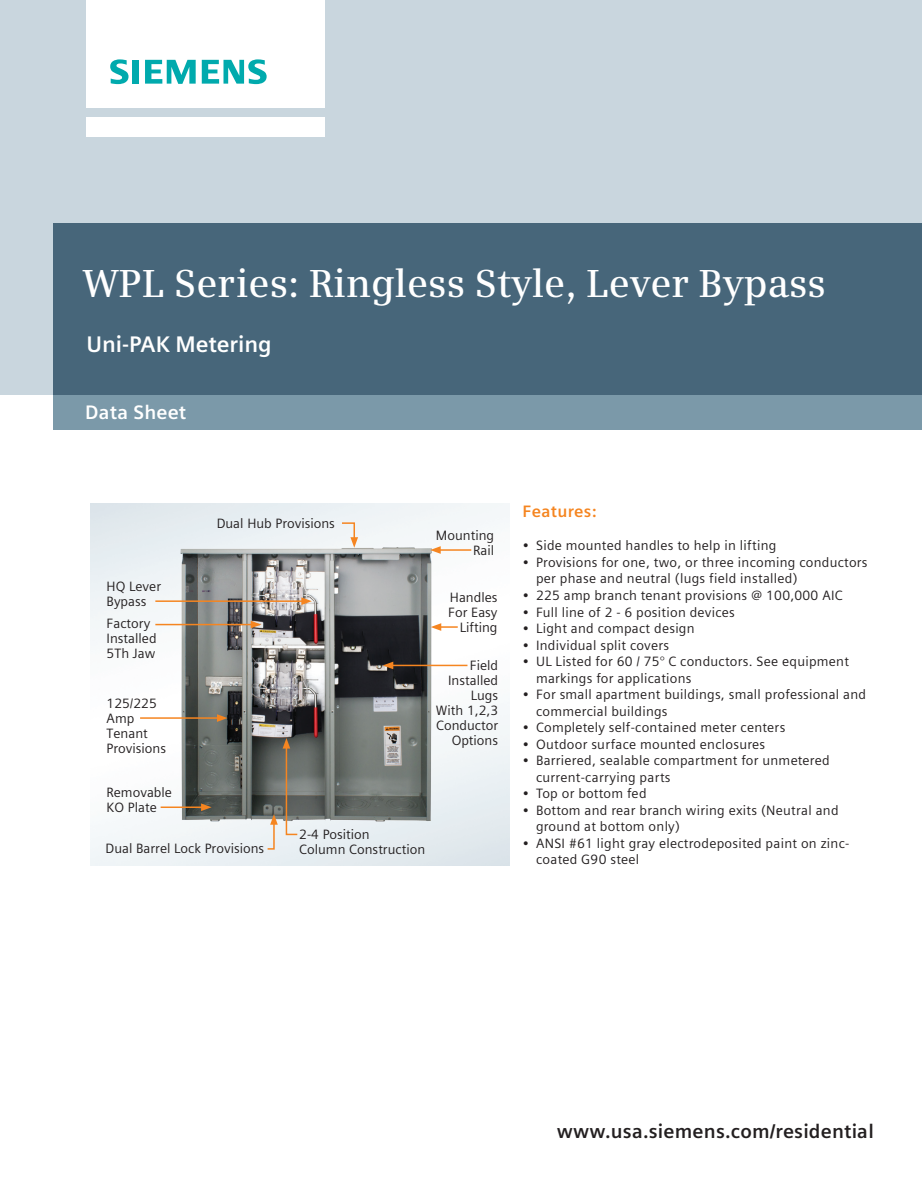
<style>
.page{position:relative;width:922px;height:1192px;background:#fff}
.page>*{position:absolute;margin:0;border:0;box-sizing:border-box;transform-origin:0 0}
._01__Headline__44pt{font:600 39px "Siemens Serif OT";color:#fff}
.t1{font:700 22.5px "Siemens Sans OT";color:#fff}
._03__URL_sector_clai{font:700 19.5px "Siemens Sans OT";letter-spacing:.01em;color:#231f20}
._02__URL_keyword__13{font:700 19.5px "Siemens Sans OT";letter-spacing:.01em;color:#fff}
._04__Marginal_notes{font:700 16.5px "Siemens Sans OT";letter-spacing:.02em;color:#f58520}
._04__Marginal_notes-2{font:13.5px "Siemens Sans OT";letter-spacing:.02em;color:#231f20}
.SF_Body_Bullet_Point{font:13.5px/15px "Siemens Sans OT";color:#231f20}
</style>
<div class="page">
<div style="left:53px;top:395px;width:869px;height:34px;background:#7b99a9"></div>
<div style="left:0;top:0;width:922px;height:395px;background:#c9d6de"></div>
<div style="left:87px;top:117px;width:238px;height:19px;background:#fff"></div>
<div style="left:87px;top:0;width:238px;height:107px;background:#fff"></div>
<svg style="left:110px;top:59px;width:18px;height:25px"></svg>
<div style="left:132px;top:60px;width:7px;height:24px;background:#00aaad"></div>
<svg style="left:145px;top:60px;width:51px;height:24px"></svg>
<svg style="left:202px;top:59px;width:65px;height:25px"></svg>
<div style="left:53px;top:224px;width:869px;height:171px;background:#47667a"></div>
<img style="left:165px;top:521px;width:279px;height:320px">
<hr style="left:438px;top:549px;width:33px;height:2px;background:#f58520">
<svg style="left:430px;top:546px;width:11px;height:8px"></svg>
<hr style="left:155px;top:600px;width:149px;height:2px;background:#f58520">
<svg style="left:301px;top:597px;width:11px;height:8px"></svg>
<hr style="left:140px;top:717px;width:79px;height:2px;background:#f58520">
<svg style="left:217px;top:714px;width:10px;height:8px"></svg>
<hr style="left:161px;top:806px;width:42px;height:2px;background:#f58520">
<svg style="left:201px;top:803px;width:11px;height:8px"></svg>
<svg style="left:431px;top:623px;width:27px;height:8px"></svg>
<svg style="left:340px;top:521px;width:18px;height:27px"></svg>
<svg style="left:266px;top:738px;width:33px;height:112px"></svg>
<hr style="left:391px;top:664px;width:76px;height:2px;background:#f58520">
<svg style="left:383px;top:661px;width:10px;height:8px"></svg>
<hr style="left:155px;top:624px;width:98px;height:1px;background:#f58520">
<svg style="left:251px;top:621px;width:10px;height:7px"></svg>
<p class="_01__Headline__44pt" style="left:83px;top:261px;width:744px">WPL Series: Ringless Style, Lever Bypass</p>
<p class="t1" style="left:87px;top:331px;width:186px">Uni-PAK Metering</p>
<p class="_02__URL_keyword__13" style="left:85px;top:401px;width:102px">Data Sheet</p>
<p class="SF_Body_Bullet_Point" style="left:107px;top:579px;width:56px">HQ Lever<br>Bypass</p>
<p class="SF_Body_Bullet_Point" style="left:107px;top:615px;width:52px">Factory<br>Installed<br>5Th Jaw</p>
<p class="SF_Body_Bullet_Point" style="left:217px;top:515px;width:120px">Dual Hub Provisions</p>
<p class="SF_Body_Bullet_Point" style="left:107px;top:695px;width:61px">125/225<br>Amp<br>Tenant<br>Provisions</p>
<p class="SF_Body_Bullet_Point" style="left:107px;top:784px;width:67px">Removable</p>
<p class="SF_Body_Bullet_Point" style="left:107px;top:799px;width:52px">KO Plate</p>
<p class="SF_Body_Bullet_Point" style="left:105px;top:840px;width:160px">Dual Barrel Lock Provisions</p>
<p class="SF_Body_Bullet_Point" style="left:299px;top:827px;width:72px">2-4 Position</p>
<p class="SF_Body_Bullet_Point" style="left:299px;top:842px;width:127px">Column Construction</p>
<p class="SF_Body_Bullet_Point" style="left:436px;top:528px;width:60px">Mounting</p>
<p class="SF_Body_Bullet_Point" style="left:473px;top:543px;width:22px">Rail</p>
<p class="SF_Body_Bullet_Point" style="left:450px;top:589px;width:49px">Handles</p>
<p class="SF_Body_Bullet_Point" style="left:448px;top:604px;width:51px;text-align:right">For Easy<br>Lifting</p>
<p class="SF_Body_Bullet_Point" style="left:470px;top:658px;width:30px">Field</p>
<p class="SF_Body_Bullet_Point" style="left:448px;top:673px;width:52px">Installed</p>
<p class="SF_Body_Bullet_Point" style="left:470px;top:688px;width:29px">Lugs</p>
<p class="SF_Body_Bullet_Point" style="left:436px;top:703px;width:64px">With 1,2,3</p>
<p class="SF_Body_Bullet_Point" style="left:436px;top:718px;width:63px;text-align:right">Conductor<br>Options</p>
<p class="_04__Marginal_notes" style="left:522px;top:502px;width:75px">Features:</p>
<p class="_04__Marginal_notes-2" style="left:522px;top:538px;width:255px">• Side mounted handles to help in lifting</p>
<p class="_04__Marginal_notes-2" style="left:522px;top:555px;width:346px">• Provisions for one, two, or three incoming conductors</p>
<p class="_04__Marginal_notes-2" style="left:536px;top:571px;width:263px">per phase and neutral (lugs field installed)</p>
<p class="_04__Marginal_notes-2" style="left:522px;top:588px;width:322px">• 225 amp branch tenant provisions @ 100,000 AIC</p>
<p class="_04__Marginal_notes-2" style="left:522px;top:604px;width:214px">• Full line of 2 - 6 position devices</p>
<p class="_04__Marginal_notes-2" style="left:522px;top:621px;width:174px">• Light and compact design</p>
<p class="_04__Marginal_notes-2" style="left:522px;top:637px;width:148px">• Individual split covers</p>
<p class="_04__Marginal_notes-2" style="left:522px;top:654px;width:328px">• UL Listed for 60 / 75° C conductors. See equipment</p>
<p class="_04__Marginal_notes-2" style="left:536px;top:670px;width:157px">markings for applications</p>
<p class="_04__Marginal_notes-2" style="left:522px;top:687px;width:345px">• For small apartment buildings, small professional and</p>
<p class="_04__Marginal_notes-2" style="left:536px;top:703px;width:133px">commercial buildings</p>
<p class="_04__Marginal_notes-2" style="left:522px;top:720px;width:264px">• Completely self-contained meter centers</p>
<p class="_04__Marginal_notes-2" style="left:522px;top:736px;width:244px">• Outdoor surface mounted enclosures</p>
<p class="_04__Marginal_notes-2" style="left:522px;top:753px;width:308px">• Barriered, sealable compartment for unmetered</p>
<p class="_04__Marginal_notes-2" style="left:536px;top:769px;width:136px">current-carrying parts</p>
<p class="_04__Marginal_notes-2" style="left:522px;top:786px;width:125px">• Top or bottom fed</p>
<p class="_04__Marginal_notes-2" style="left:522px;top:802px;width:317px">• Bottom and rear branch wiring exits (Neutral and</p>
<p class="_04__Marginal_notes-2" style="left:536px;top:819px;width:145px">ground at bottom only)</p>
<p class="_04__Marginal_notes-2" style="left:522px;top:835px;width:328px">• ANSI #61 light gray electrodeposited paint on zinc-</p>
<p class="_04__Marginal_notes-2" style="left:536px;top:852px;width:105px">coated G90 steel</p>
<p class="_03__URL_sector_clai" style="left:556px;top:1120px;width:319px">www.usa.siemens.com/residential</p>
</div>
